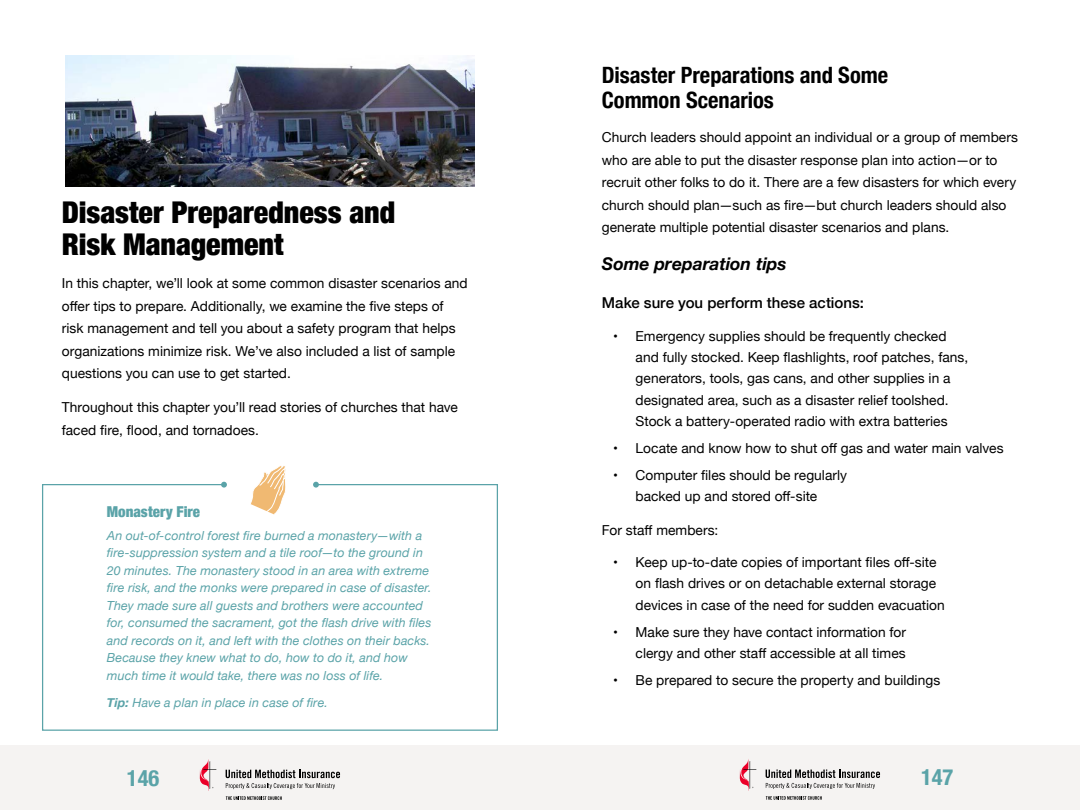
<style>
.page{position:relative;width:1080px;height:810px;background:#fff}
.page>*{position:absolute;margin:0;border:0;box-sizing:border-box;transform-origin:0 0}
.t1{font:900 condensed 30px/31.2px "Helvetica Neue";color:#000}
.t2{font:700 condensed 22.5px/25px "Helvetica Neue";letter-spacing:-.005em;color:#000}
.t3{font:700 condensed 22.5px "Helvetica Neue";color:#5aa3a8}
.t4{font:italic 700 17.5px "Helvetica Neue";letter-spacing:-.005em;color:#000}
.t5{font:500 15px "Helvetica Neue";color:#000}
.t6{font:900 condensed 15px "Helvetica Neue";color:#5aa3a8}
.t7{font:13.75px/22.5px "Helvetica Neue";color:#000}
.t8{font:italic 12.5px/17.5px "Helvetica Neue";letter-spacing:.01em;color:#5aa3a8}
.s1{font-weight:700}
</style>
<div class="page">
<div style="left:0;top:745px;width:1080px;height:65px;background:#f5f3f2"></div>
<svg style="left:740px;top:759px;width:17px;height:32px"></svg>
<svg style="left:766px;top:770px;width:114px;height:19px"></svg>
<svg style="left:766px;top:796px;width:56px;height:4px"></svg>
<svg style="left:200px;top:759px;width:17px;height:32px"></svg>
<svg style="left:226px;top:770px;width:114px;height:19px"></svg>
<svg style="left:226px;top:796px;width:56px;height:4px"></svg>
<img style="left:65px;top:56px;width:410px;height:131px">
<div style="left:42px;top:484px;width:456px;height:247px;border:1px solid #5aa3a8"></div>
<div style="left:224px;top:454px;width:92px;height:61px;background:#fff"></div>
<svg style="left:251px;top:466px;width:35px;height:49px"></svg>
<svg style="left:221px;top:482px;width:6px;height:6px"></svg>
<svg style="left:313px;top:482px;width:6px;height:6px"></svg>
<h1 class="t1" style="left:62px;top:196px;width:335px">Disaster Preparedness and<br>Risk Management</h1>
<p class="t7" style="left:62px;top:273px;width:407px">In this chapter, we’ll look at some common disaster scenarios and offer tips to prepare. Additionally, we examine the five steps of risk management and tell you about a safety program that helps organizations minimize risk. We’ve also included a list of sample questions you can use to get started.</p>
<p class="t7" style="left:62px;top:397px;width:398px">Throughout this chapter you’ll read stories of churches that have faced fire, flood, and tornadoes.</p>
<p class="t6" style="left:107px;top:499px;width:95px">Monastery Fire</p>
<p class="t8" style="left:107px;top:527px;width:326px">An out-of-control forest fire burned a monastery—with a fire-suppression system and a tile roof—to the ground in 20 minutes. The monastery stood in an area with extreme fire risk, and the monks were prepared in case of disaster.<br>They made sure all guests and brothers were accounted for, consumed the sacrament, got the flash drive with files and records on it, and left with the clothes on their backs.<br>Because they knew what to do, how to do it, and how much time it would take, there was no loss of life.</p>
<p class="t8" style="left:107px;top:694px;width:223px"><span class="s1">Tip:</span> Have a plan in place in case of fire.</p>
<h2 class="t2" style="left:602px;top:61px;width:288px">Disaster Preparations and Some<br>Common Scenarios</h2>
<p class="t7" style="left:602px;top:127px;width:418px">Church leaders should appoint an individual or a group of members who are able to put the disaster response plan into action—or to recruit other folks to do it. There are a few disasters for which every church should plan—such as fire—but church leaders should also generate multiple potential disaster scenarios and plans.</p>
<p class="t4" style="left:602px;top:250px;width:186px">Some preparation tips</p>
<p class="t5" style="left:602px;top:291px;width:264px">Make sure you perform these actions:</p>
<p class="t7" style="left:636px;top:326px;width:334px;line-height:21.2px;text-indent:-22px">• Emergency supplies should be frequently checked and fully stocked. Keep flashlights, roof patches, fans, generators, tools, gas cans, and other supplies in a designated area, such as a disaster relief toolshed.<br>Stock a battery-operated radio with extra batteries</p>
<p class="t7" style="left:613px;top:438px;width:392px">• Locate and know how to shut off gas and water main valves</p>
<p class="t7" style="left:613px;top:465px;width:235px;line-height:21.2px;text-align:center">• Computer files should be regularly backed up and stored off-site</p>
<p class="t7" style="left:602px;top:519px;width:118px">For staff members:</p>
<p class="t7" style="left:636px;top:553px;width:311px;line-height:21.2px;text-indent:-22px">• Keep up-to-date copies of important files off-site on flash drives or on detachable external storage devices in case of the need for sudden evacuation</p>
<p class="t7" style="left:613px;top:622px;width:295px;line-height:21.2px;text-align:right">• Make sure they have contact information for clergy and other staff accessible at all times</p>
<p class="t7" style="left:613px;top:669px;width:329px">• Be prepared to secure the property and buildings</p>
<h2 class="t3" style="left:127px;top:759px;width:34px">146</h2>
<h2 class="t3" style="left:921px;top:759px;width:34px">147</h2>
</div>
